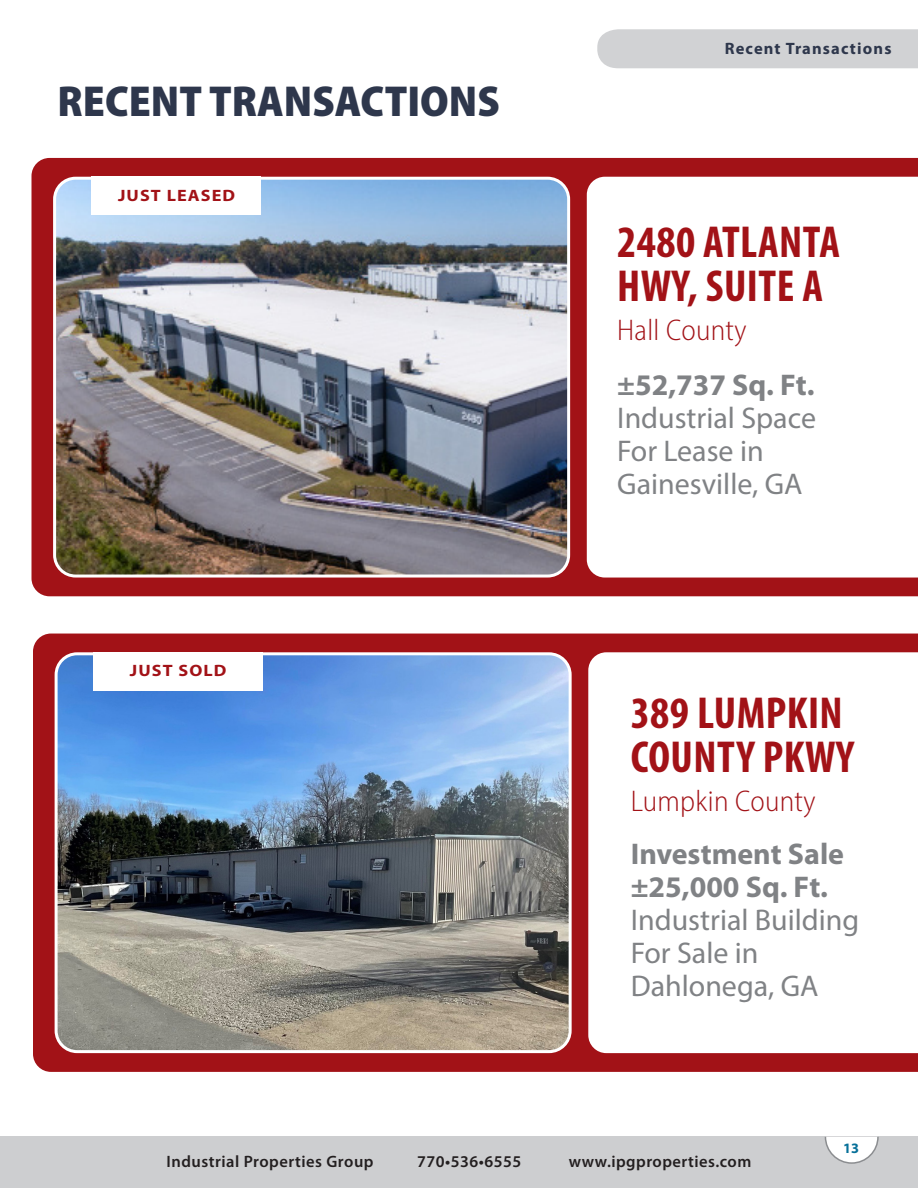
<style>
.page{position:relative;width:918px;height:1188px;background:#fff}
.page>*{position:absolute;margin:0;border:0;box-sizing:border-box;transform-origin:0 0}
.t1{font:700 condensed 45px "Myriad Pro";letter-spacing:.01em;color:#a21217}
.t2{font:900 semi-condensed 43.5px "Myriad Pro";color:#2e374c}
.t3{font:30px "Myriad Pro";color:#808285}
.t4{font:700 30px "Myriad Pro";color:#808285}
.t5{font:300 semi-condensed 30px "Myriad Pro";letter-spacing:.01em;color:#a21217}
.t6{font:600 16.5px "Myriad Pro";letter-spacing:.03em;color:#231f20}
.t7{font:700 16.5px "Myriad Pro";letter-spacing:.06em;color:#a21217;scale:1.1 1}
.t8{font:700 16.5px "Myriad Pro";letter-spacing:.07em;color:#2e374c}
.t9{font:700 14.4px "Myriad Pro";color:#067099}
</style>
<div class="page">
<div style="left:33px;top:634px;width:885px;height:438px;background:#a21217"></div>
<div style="left:0;top:1137px;width:918px;height:51px;background:#cdced0"></div>
<svg style="left:824px;top:1136px;width:55px;height:28px"></svg>
<img style="left:56px;top:654px;width:514px;height:398px">
<div style="left:55px;top:652px;width:517px;height:401px;border:3px solid #fff;border-radius:21px"></div>
<div style="left:93px;top:652px;width:170px;height:38px;background:#fff"></div>
<svg style="left:588px;top:652px;width:330px;height:401px"></svg>
<div style="left:32px;top:158px;width:886px;height:438px;background:#a21217"></div>
<img style="left:55px;top:178px;width:514px;height:398px">
<div style="left:53px;top:177px;width:517px;height:401px;border:3px solid #fff;border-radius:21px"></div>
<div style="left:91px;top:177px;width:170px;height:38px;background:#fff"></div>
<svg style="left:587px;top:177px;width:331px;height:401px"></svg>
<div style="left:597px;top:29px;width:321px;height:39px;background:#d1d2d4"></div>
<p class="t2" style="left:58px;top:73px;width:444px">RECENT TRANSACTIONS</p>
<p class="t7" style="left:118px;top:185px;width:108px">JUST LEASED</p>
<p class="t7" style="left:130px;top:660px;width:89px">JUST SOLD</p>
<p class="t8" style="left:725px;top:38px;width:168px">Recent Transactions</p>
<p class="t1" style="left:617px;top:214px;width:224px">2480 ATLANTA</p>
<p class="t1" style="left:617px;top:257px;width:207px">HWY, SUITE A</p>
<p class="t5" style="left:617px;top:312px;width:131px">Hall County</p>
<p class="t4" style="left:617px;top:366px;width:199px">±52,737 Sq. Ft.</p>
<p class="t3" style="left:617px;top:400px;width:200px">Industrial Space</p>
<p class="t3" style="left:617px;top:433px;width:148px">For Lease in</p>
<p class="t3" style="left:617px;top:466px;width:187px">Gainesville, GA</p>
<p class="t1" style="left:631px;top:685px;width:214px">389 LUMPKIN</p>
<p class="t1" style="left:631px;top:729px;width:225px">COUNTY PKWY</p>
<p class="t5" style="left:631px;top:783px;width:187px">Lumpkin County</p>
<p class="t4" style="left:631px;top:834px;width:215px">Investment Sale</p>
<p class="t4" style="left:631px;top:867px;width:199px">±25,000 Sq. Ft.</p>
<p class="t3" style="left:631px;top:901px;width:230px">Industrial Building</p>
<p class="t3" style="left:631px;top:934px;width:129px">For Sale in</p>
<p class="t3" style="left:631px;top:967px;width:189px">Dahlonega, GA</p>
<p class="t9" style="left:843px;top:1139px;width:17px">13</p>
<p class="t6" style="left:167px;top:1151px;width:208px">Industrial Properties Group</p>
<p class="t6" style="left:417px;top:1151px;width:106px">770•536•6555</p>
<p class="t6" style="left:569px;top:1151px;width:184px">www.ipgproperties.com</p>
</div>
